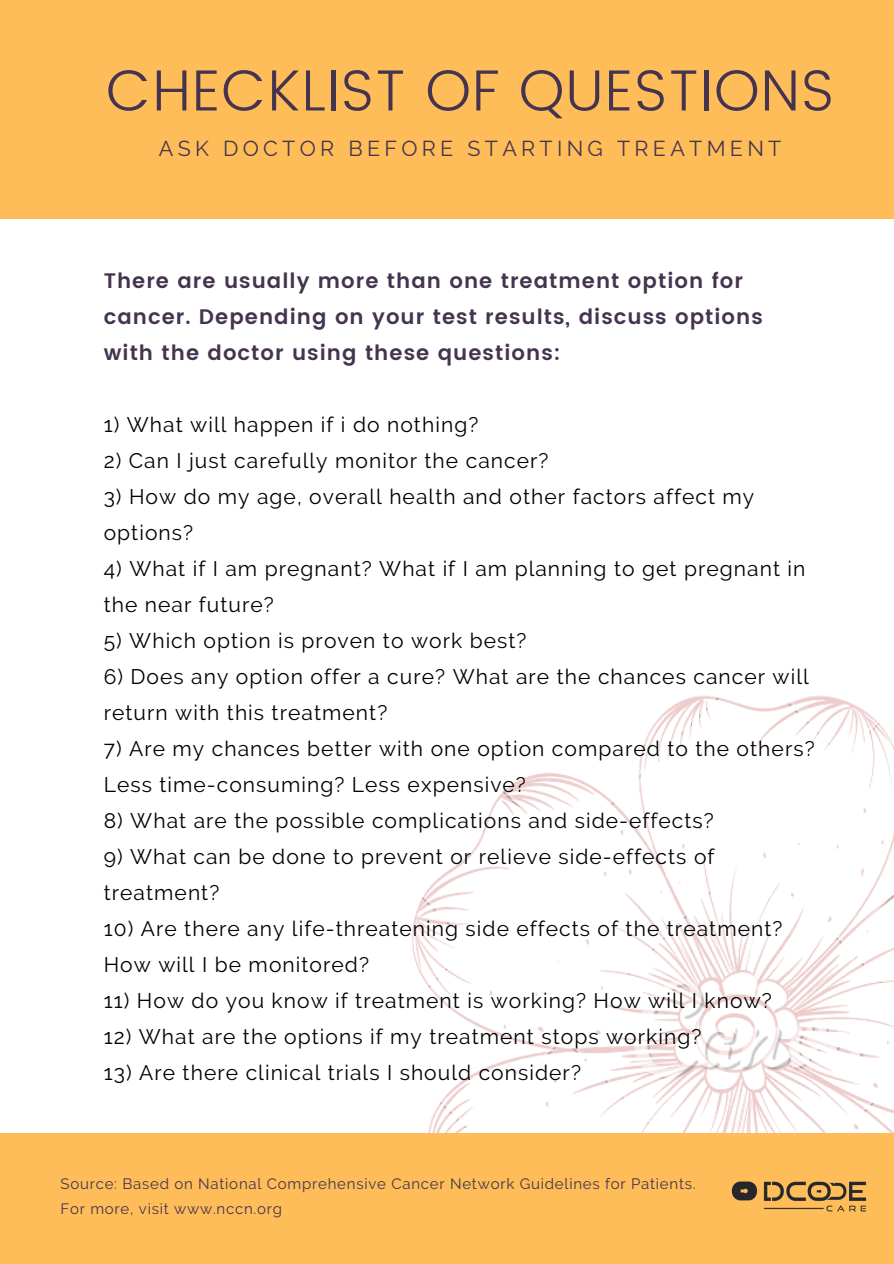
<style>
.page{position:relative;width:894px;height:1264px;background:#fff}
.page>*{position:absolute;margin:0;border:0;box-sizing:border-box;transform-origin:0 0}
.t1{font:300 57.9px "Poppins";letter-spacing:.02em;color:#44344f}
.t2{font:21.45px "Raleway";letter-spacing:.2em;color:#44344f}
.t3{font:21px/36px "Raleway";letter-spacing:.05em;color:#000}
.t4{font:600 21px/36px "Poppins";letter-spacing:.05em;color:#44344f}
.t5{font:15px/24.8px "Raleway";letter-spacing:.05em;color:#44344f}
</style>
<div class="page">
<img style="left:411px;top:695px;width:482px;height:438px">
<div style="left:0;top:0;width:893px;height:219px;background:#ffbd59"></div>
<div style="left:0;top:1133px;width:893px;height:130px;background:#ffbd59"></div>
<img style="left:717px;top:1114px;width:163px;height:98px">
<h1 class="t1" style="left:106px;top:57px;width:729px">CHECKLIST OF QUESTIONS</h1>
<p class="t2" style="left:159px;top:136px;width:624px">ASK DOCTOR BEFORE STARTING TREATMENT</p>
<p class="t4" style="left:104px;top:263px;width:660px">There are usually more than one treatment option for cancer. Depending on your test results, discuss options with the doctor using these questions:</p>
<p class="t3" style="left:104px;top:406px;width:376px">1) What will happen if i do nothing?</p>
<p class="t3" style="left:104px;top:442px;width:446px">2) Can I just carefully monitor the cancer?</p>
<p class="t3" style="left:104px;top:478px;width:652px">3) How do my age, overall health and other factors affect my options?</p>
<p class="t3" style="left:104px;top:550px;width:703px">4) What if I am pregnant? What if I am planning to get pregnant in the near future?</p>
<p class="t3" style="left:104px;top:622px;width:424px">5) Which option is proven to work best?</p>
<p class="t3" style="left:104px;top:658px;width:706px">6) Does any option offer a cure? What are the chances cancer will return with this treatment?</p>
<p class="t3" style="left:104px;top:730px;width:712px">7) Are my chances better with one option compared to the others?<br>Less time-consuming? Less expensive?</p>
<p class="t3" style="left:104px;top:802px;width:611px">8) What are the possible complications and side-effects?</p>
<p class="t3" style="left:104px;top:838px;width:612px">9) What can be done to prevent or relieve side-effects of treatment?</p>
<p class="t3" style="left:104px;top:910px;width:680px">10) Are there any life-threatening side effects of the treatment?<br>How will I be monitored?</p>
<p class="t3" style="left:104px;top:982px;width:669px">11) How do you know if treatment is working? How will I know?</p>
<p class="t3" style="left:104px;top:1018px;width:599px">12) What are the options if my treatment stops working?</p>
<p class="t3" style="left:104px;top:1054px;width:478px">13) Are there clinical trials I should consider?</p>
<p class="t5" style="left:60px;top:1171px;width:636px">Source: Based on National Comprehensive Cancer Network Guidelines for Patients.<br>For more, visit www.nccn.org</p>
</div>
